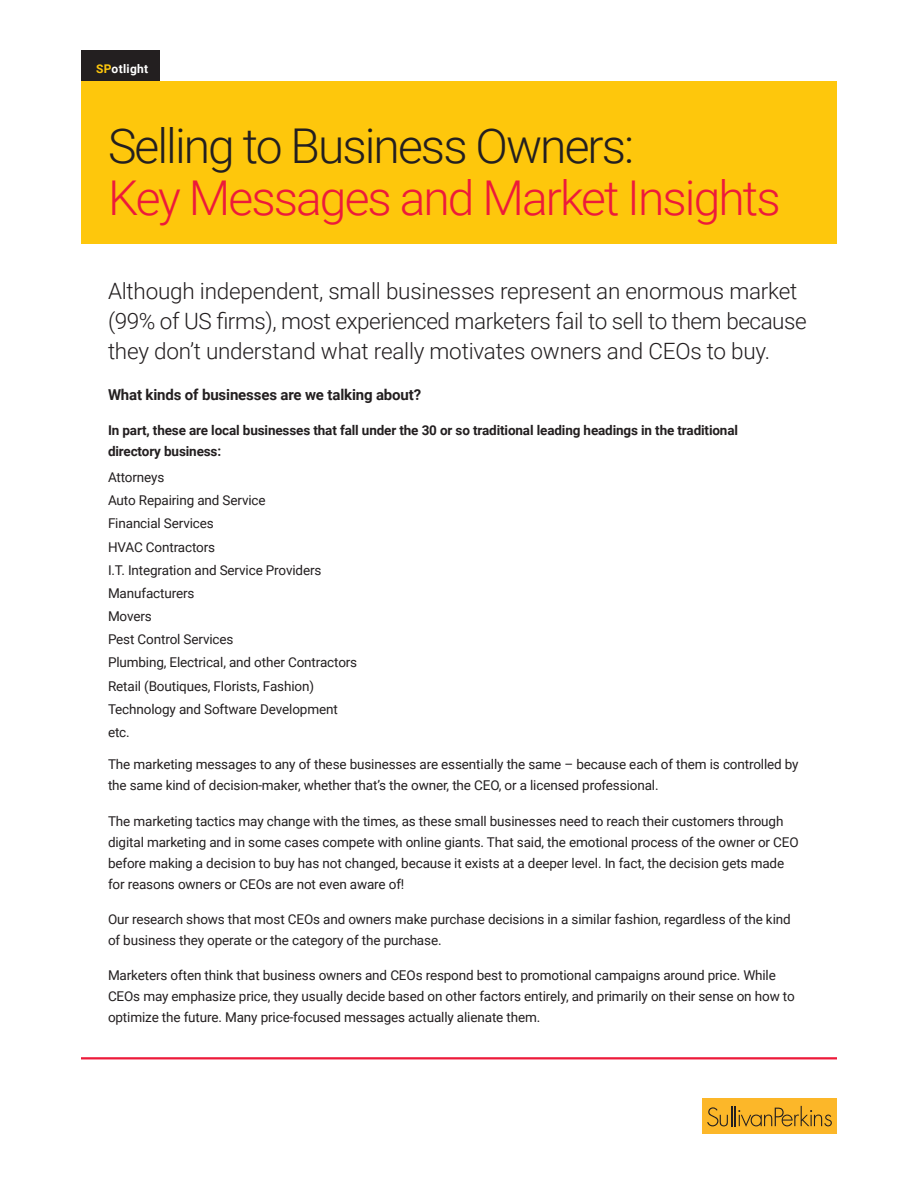
<style>
.page{position:relative;width:918px;height:1188px;background:#fff}
.page>*{position:absolute;margin:0;border:0;box-sizing:border-box;transform-origin:0 0}
.t1{font:300 48px "Roboto";letter-spacing:-.04em;color:#ed1a3a}
.t2{font:300 48px "Roboto";letter-spacing:-.04em;color:#231f20}
.t3{font:300 22.5px/30px "Roboto";letter-spacing:-.01em;color:#231f20}
.t4{font:700 15px "Roboto";letter-spacing:-.01em;color:#231f20}
.t5{font:13.5px/23.1px "Roboto";letter-spacing:-.01em;color:#231f20}
.t6{font:700 13.5px/21px "Roboto";letter-spacing:-.01em;color:#231f20}
.t7{font:700 12px "Roboto";letter-spacing:.025em;color:#fff}
.s1{color:#fec70c}
</style>
<div class="page">
<div style="left:81px;top:81px;width:756px;height:163px;background:#fec70c"></div>
<hr style="left:81px;top:1057px;width:756px;height:2px;background:#ed1a3a">
<div style="left:81px;top:51px;width:79px;height:30px;background:#231f20"></div>
<div style="left:702px;top:1099px;width:135px;height:35px;background:#fcb729"></div>
<svg style="left:707px;top:1106px;width:25px;height:20px"></svg>
<hr style="left:734px;top:1106px;width:2px;height:20px;background:#231f20">
<svg style="left:738px;top:1106px;width:94px;height:21px"></svg>
<p class="t7" style="left:96px;top:60px;width:54px"><span class="s1">SP</span>otlight</p>
<h1 class="t2" style="left:108px;top:112px;width:528px">Selling to Business Owners:</h1>
<h1 class="t1" style="left:108px;top:164px;width:674px">Key Messages and Market Insights</h1>
<h2 class="t3" style="left:108px;top:275px;width:700px">Although independent, small businesses represent an enormous market (99% of US firms), most experienced marketers fail to sell to them because they don’t understand what really motivates owners and CEOs to buy.</h2>
<p class="t4" style="left:108px;top:384px;width:315px">What kinds of businesses are we talking about?</p>
<p class="t6" style="left:108px;top:419px;width:632px">In part, these are local businesses that fall under the 30 or so traditional leading headings in the traditional directory business:</p>
<p class="t5" style="left:108px;top:465px;width:251px">Attorneys<br>Auto Repairing and Service<br>Financial Services<br>HVAC Contractors<br>I.T. Integration and Service Providers<br>Manufacturers<br>Movers<br>Pest Control Services<br>Plumbing, Electrical, and other Contractors<br>Retail (Boutiques, Florists, Fashion)<br>Technology and Software Development etc.</p>
<p class="t5" style="left:108px;top:754px;width:692px;line-height:21px">The marketing messages to any of these businesses are essentially the same – because each of them is controlled by the same kind of decision-maker, whether that’s the owner, the CEO, or a licensed professional.</p>
<p class="t5" style="left:108px;top:810px;width:692px;line-height:21px">The marketing tactics may change with the times, as these small businesses need to reach their customers through digital marketing and in some cases compete with online giants. That said, the emotional process of the owner or CEO before making a decision to buy has not changed, because it exists at a deeper level. In fact, the decision gets made for reasons owners or CEOs are not even aware of!</p>
<p class="t5" style="left:108px;top:908px;width:684px;line-height:21px">Our research shows that most CEOs and owners make purchase decisions in a similar fashion, regardless of the kind of business they operate or the category of the purchase.</p>
<p class="t5" style="left:108px;top:964px;width:688px;line-height:21px">Marketers often think that business owners and CEOs respond best to promotional campaigns around price. While<br>CEOs may emphasize price, they usually decide based on other factors entirely, and primarily on their sense on how to optimize the future. Many price-focused messages actually alienate them.</p>
</div>
